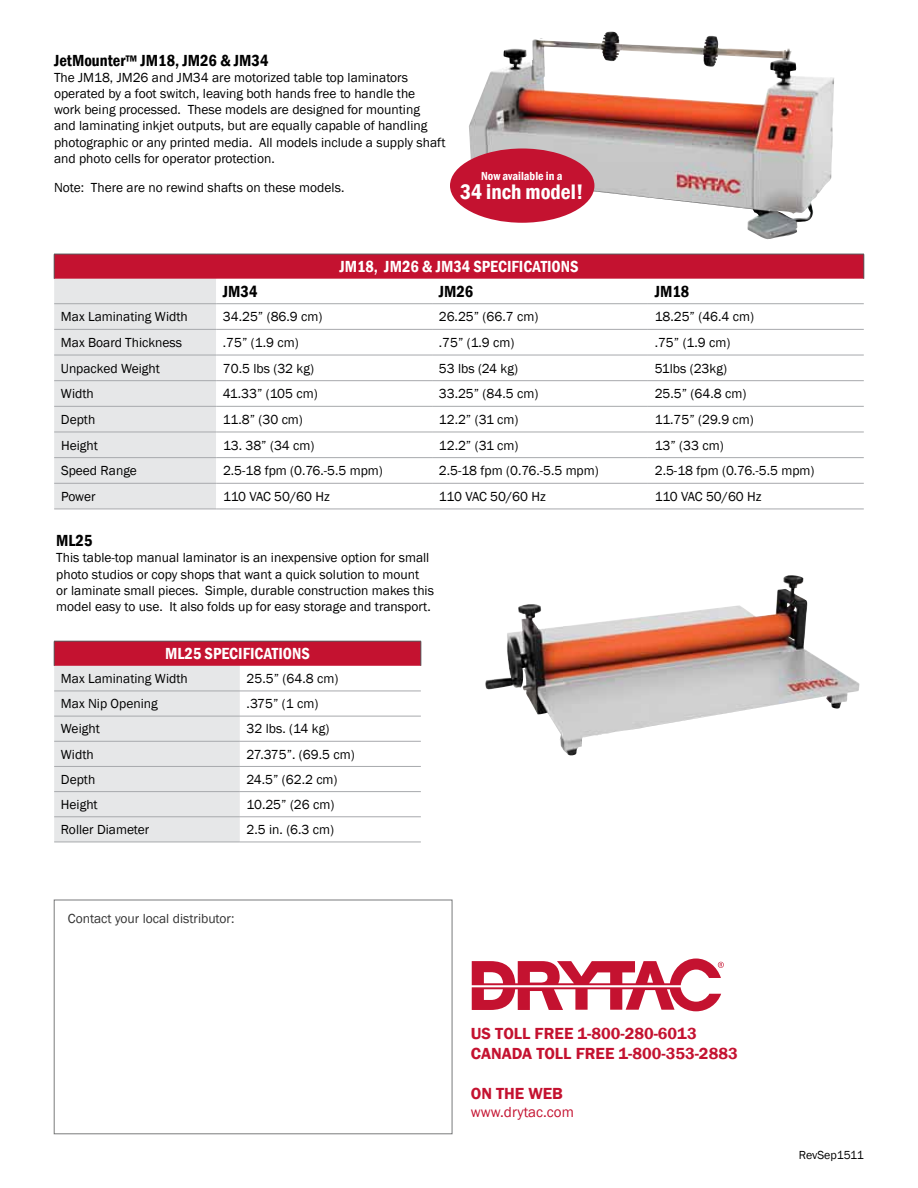
<style>
.page{position:relative;width:918px;height:1188px;background:#fff}
.page>*{position:absolute;margin:0;border:0;box-sizing:border-box;transform-origin:0 0}
.t1{font:600 condensed 21.6px "Franklin Gothic";color:#fff}
.t2{font:600 16.5px/19.8px "Franklin Gothic";color:#c41230}
.t3{font:600 condensed 16.5px "Franklin Gothic";color:#fff}
.t4{font:600 condensed 16.5px "Franklin Gothic";color:#000}
.t5{font:15px "Franklin Gothic";color:#c41230}
.t6{font:13.5px/16.2px "Franklin Gothic";color:#000}
.t7{font:13.5px "Franklin Gothic";letter-spacing:-.02em;color:#000}
.t8{font:600 condensed 12px "Franklin Gothic";color:#fff}
.t9{font:12px "Franklin Gothic";letter-spacing:-.015em;color:#000}
</style>
<div class="page">
<img style="left:469px;top:34px;width:365px;height:206px">
<svg style="left:472px;top:959px;width:252px;height:52px"></svg>
<div style="left:54px;top:254px;width:810px;height:25px;background:#c41230"></div>
<svg style="left:216px;top:304px;width:648px;height:25px"></svg>
<svg style="left:216px;top:354px;width:648px;height:155px"></svg>
<svg style="left:864px;top:254px;width:1px;height:25px"></svg>
<hr style="left:216px;top:303px;width:216px;height:1px;background:#a7a9ac">
<hr style="left:432px;top:303px;width:216px;height:1px;background:#a7a9ac">
<hr style="left:648px;top:303px;width:216px;height:1px;background:#a7a9ac">
<hr style="left:216px;top:329px;width:216px;height:1px;background:#a7a9ac">
<hr style="left:432px;top:329px;width:216px;height:1px;background:#a7a9ac">
<hr style="left:648px;top:329px;width:216px;height:1px;background:#a7a9ac">
<hr style="left:216px;top:355px;width:216px;height:1px;background:#a7a9ac">
<hr style="left:432px;top:355px;width:216px;height:1px;background:#a7a9ac">
<hr style="left:648px;top:355px;width:216px;height:1px;background:#a7a9ac">
<hr style="left:216px;top:380px;width:216px;height:1px;background:#a7a9ac">
<hr style="left:432px;top:380px;width:216px;height:1px;background:#a7a9ac">
<hr style="left:648px;top:380px;width:216px;height:1px;background:#a7a9ac">
<svg style="left:54px;top:254px;width:162px;height:255px;background:#e0d0d4"></svg>
<hr style="left:216px;top:254px;width:216px;height:1px;background:#58595b">
<hr style="left:432px;top:254px;width:216px;height:1px;background:#58595b">
<hr style="left:648px;top:254px;width:216px;height:1px;background:#58595b">
<hr style="left:54px;top:406px;width:162px;height:1px;background:#a7a9ac">
<hr style="left:216px;top:406px;width:216px;height:1px;background:#a7a9ac">
<hr style="left:432px;top:406px;width:216px;height:1px;background:#a7a9ac">
<hr style="left:648px;top:406px;width:216px;height:1px;background:#a7a9ac">
<hr style="left:54px;top:432px;width:162px;height:1px;background:#a7a9ac">
<hr style="left:216px;top:432px;width:216px;height:1px;background:#a7a9ac">
<hr style="left:432px;top:432px;width:216px;height:1px;background:#a7a9ac">
<hr style="left:648px;top:432px;width:216px;height:1px;background:#a7a9ac">
<hr style="left:54px;top:457px;width:162px;height:1px;background:#a7a9ac">
<hr style="left:216px;top:457px;width:216px;height:1px;background:#a7a9ac">
<hr style="left:432px;top:457px;width:216px;height:1px;background:#a7a9ac">
<hr style="left:648px;top:457px;width:216px;height:1px;background:#a7a9ac">
<hr style="left:54px;top:483px;width:162px;height:1px;background:#a7a9ac">
<hr style="left:54px;top:509px;width:162px;height:1px;background:#a7a9ac">
<hr style="left:216px;top:483px;width:216px;height:1px;background:#a7a9ac">
<hr style="left:216px;top:509px;width:216px;height:1px;background:#a7a9ac">
<hr style="left:432px;top:483px;width:216px;height:1px;background:#a7a9ac">
<hr style="left:432px;top:509px;width:216px;height:1px;background:#a7a9ac">
<hr style="left:648px;top:483px;width:216px;height:1px;background:#a7a9ac">
<hr style="left:648px;top:509px;width:216px;height:1px;background:#a7a9ac">
<img style="left:485px;top:578px;width:375px;height:178px">
<hr style="left:54px;top:842px;width:186px;height:1px;background:#a7a9ac">
<hr style="left:240px;top:842px;width:181px;height:1px;background:#a7a9ac">
<svg style="left:54px;top:641px;width:368px;height:201px"></svg>
<hr style="left:240px;top:641px;width:181px;height:1px;background:#58595b">
<div style="left:450px;top:148px;width:144px;height:75px;background:#c41230;border-radius:50%"></div>
<p class="t4" style="left:54px;top:49px;width:216px">JetMounter™ JM18, JM26 &amp; JM34</p>
<p class="t6" style="left:54px;top:69px;width:393px">The JM18, JM26 and JM34 are motorized table top laminators operated by a foot switch, leaving both hands free to handle the work being processed. These models are designed for mounting<br>and laminating inkjet outputs, but are equally capable of handling photographic or any printed media. All models include a supply shaft and photo cells for operator protection.</p>
<p class="t6" style="left:54px;top:180px;width:292px">Note: There are no rewind shafts on these models.</p>
<p class="t8" style="left:481px;top:168px;width:83px">Now available in a</p>
<h1 class="t1" style="left:460px;top:177px;width:125px">34 inch model!</h1>
<p class="t3" style="left:339px;top:256px;width:239px">JM18, JM26 &amp; JM34 Specifications</p>
<p class="t4" style="left:223px;top:280px;width:36px">JM34</p>
<p class="t4" style="left:439px;top:280px;width:36px">JM26</p>
<p class="t4" style="left:655px;top:280px;width:36px">JM18</p>
<p class="t6" style="left:61px;top:309px;width:128px">Max Laminating Width</p>
<p class="t6" style="left:223px;top:309px;width:101px">34.25” (86.9 cm)</p>
<p class="t6" style="left:439px;top:309px;width:101px">26.25” (66.7 cm)</p>
<p class="t6" style="left:655px;top:309px;width:101px">18.25” (46.4 cm)</p>
<p class="t6" style="left:61px;top:335px;width:123px">Max Board Thickness</p>
<p class="t6" style="left:223px;top:335px;width:77px">.75” (1.9 cm)</p>
<p class="t6" style="left:439px;top:335px;width:77px">.75” (1.9 cm)</p>
<p class="t6" style="left:655px;top:335px;width:77px">.75” (1.9 cm)</p>
<p class="t6" style="left:61px;top:360px;width:100px">Unpacked Weight</p>
<p class="t6" style="left:223px;top:360px;width:93px">70.5 lbs (32 kg)</p>
<p class="t6" style="left:439px;top:360px;width:81px">53 lbs (24 kg)</p>
<p class="t6" style="left:655px;top:360px;width:74px">51lbs (23kg)</p>
<p class="t6" style="left:61px;top:386px;width:34px">Width</p>
<p class="t6" style="left:223px;top:386px;width:96px">41.33” (105 cm)</p>
<p class="t6" style="left:439px;top:386px;width:101px">33.25” (84.5 cm)</p>
<p class="t6" style="left:655px;top:386px;width:93px">25.5” (64.8 cm)</p>
<p class="t6" style="left:61px;top:412px;width:36px">Depth</p>
<p class="t6" style="left:223px;top:412px;width:81px">11.8” (30 cm)</p>
<p class="t6" style="left:439px;top:412px;width:81px">12.2” (31 cm)</p>
<p class="t6" style="left:655px;top:412px;width:101px">11.75” (29.9 cm)</p>
<p class="t6" style="left:61px;top:437px;width:38px">Height</p>
<p class="t6" style="left:223px;top:437px;width:93px">13. 38” (34 cm)</p>
<p class="t6" style="left:439px;top:437px;width:81px">12.2” (31 cm)</p>
<p class="t6" style="left:655px;top:437px;width:70px">13” (33 cm)</p>
<p class="t6" style="left:61px;top:463px;width:78px">Speed Range</p>
<p class="t6" style="left:223px;top:463px;width:161px">2.5-18 fpm (0.76.-5.5 mpm)</p>
<p class="t6" style="left:439px;top:463px;width:161px">2.5-18 fpm (0.76.-5.5 mpm)</p>
<p class="t6" style="left:655px;top:463px;width:161px">2.5-18 fpm (0.76.-5.5 mpm)</p>
<p class="t6" style="left:61px;top:489px;width:36px">Power</p>
<p class="t7" style="left:223px;top:488px;width:108px">110 VAC 50/60 Hz</p>
<p class="t7" style="left:439px;top:488px;width:108px">110 VAC 50/60 Hz</p>
<p class="t7" style="left:655px;top:488px;width:108px">110 VAC 50/60 Hz</p>
<p class="t4" style="left:56px;top:530px;width:38px">ML25</p>
<p class="t6" style="left:56px;top:550px;width:379px">This table-top manual laminator is an inexpensive option for small photo studios or copy shops that want a quick solution to mount or laminate small pieces. Simple, durable construction makes this model easy to use. It also folds up for easy storage and transport.</p>
<p class="t3" style="left:165px;top:643px;width:144px">ML25 Specifications</p>
<p class="t6" style="left:61px;top:671px;width:128px">Max Laminating Width</p>
<p class="t6" style="left:247px;top:671px;width:93px">25.5” (64.8 cm)</p>
<p class="t6" style="left:61px;top:696px;width:98px">Max Nip Opening</p>
<p class="t6" style="left:247px;top:696px;width:73px">.375” (1 cm)</p>
<p class="t6" style="left:61px;top:721px;width:40px">Weight</p>
<p class="t6" style="left:247px;top:721px;width:84px">32 lbs. (14 kg)</p>
<p class="t6" style="left:61px;top:746px;width:34px">Width</p>
<p class="t6" style="left:247px;top:746px;width:110px">27.375”. (69.5 cm)</p>
<p class="t6" style="left:61px;top:771px;width:36px">Depth</p>
<p class="t6" style="left:247px;top:771px;width:92px">24.5” (62.2 cm)</p>
<p class="t6" style="left:61px;top:797px;width:38px">Height</p>
<p class="t6" style="left:247px;top:797px;width:89px">10.25” (26 cm)</p>
<p class="t6" style="left:61px;top:822px;width:90px">Roller Diameter</p>
<p class="t6" style="left:247px;top:822px;width:89px">2.5 in. (6.3 cm)</p>
<p class="t6" style="left:68px;top:911px;width:168px">Contact your local distributor:</p>
<p class="t2" style="left:471px;top:1024px;width:268px">US TOLL FREE 1-800-280-6013<br>CANADA TOLL FREE 1-800-353-2883</p>
<p class="t2" style="left:471px;top:1083px;width:94px">ON THE WEB</p>
<p class="t5" style="left:471px;top:1102px;width:105px">www.drytac.com</p>
<p class="t9" style="left:799px;top:1148px;width:67px">RevSep1511</p>
</div>
